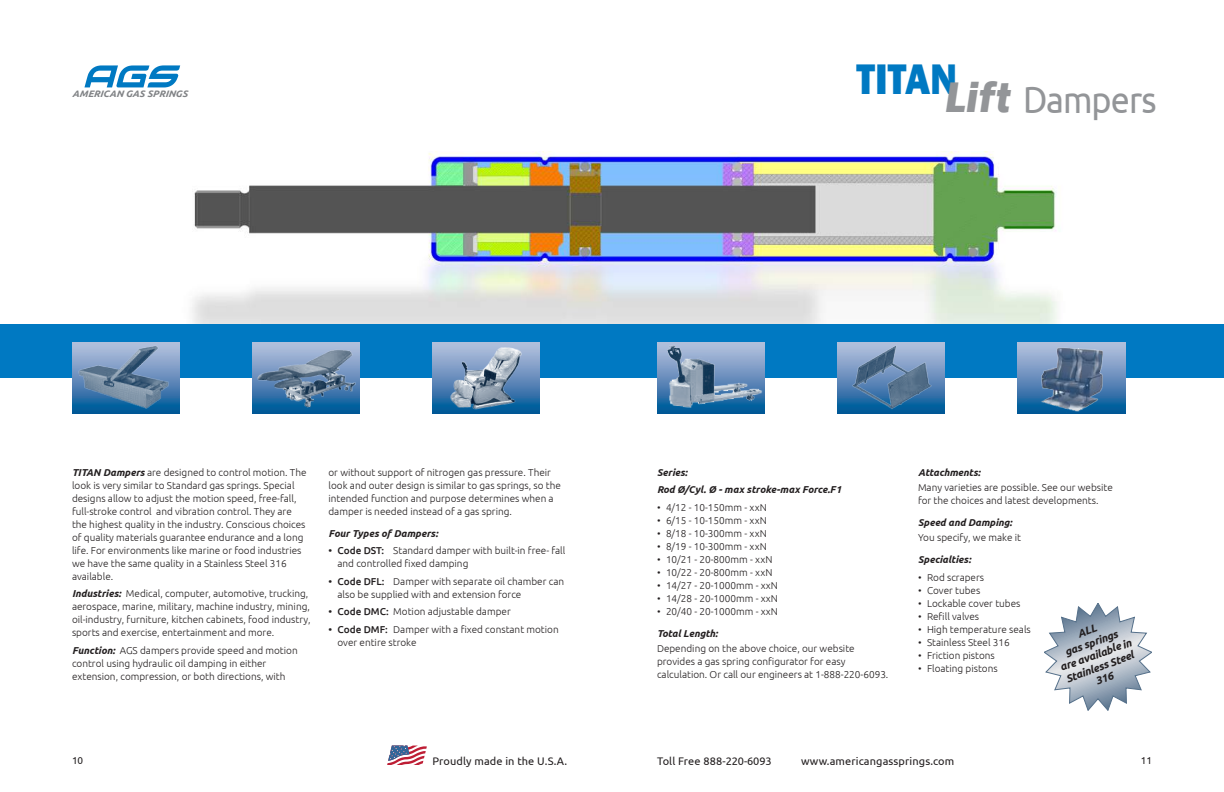
<style>
.page{position:relative;width:1224px;height:792px;background:#fff}
.page>*{position:absolute;margin:0;border:0;box-sizing:border-box;transform-origin:0 0}
.t1{font:800 44px "Franklin Gothic";color:#0079c2;scale:.9 1}
.t2{font:38px "Ubuntu";letter-spacing:-.025em;color:#939598;scale:.9 1}
.t3{font:11px "Ubuntu";letter-spacing:.01em;color:#231f20}
.t4{font:italic 700 11px/12.7px "Ubuntu";color:#231f20;text-align:center}
.t5{font:11px "Ubuntu";letter-spacing:-.01em;color:#231f20}
.t6{font:300 10px/13px "Ubuntu";color:#231f20}
.t7{font:italic 700 10px/17.5px "Ubuntu";color:#231f20}
.t8{font:10px "Ubuntu";color:#231f20}
.t9{font:italic 700 9.3px "Ubuntu";color:#808285;scale:1.05 1}
.s1{font-style:italic;color:#939598}
.s2{font-weight:700;font-style:italic}
.s3{font-weight:500}
</style>
<div class="page">
<svg style="left:84px;top:65px;width:96px;height:22px"></svg>
<svg style="left:387px;top:745px;width:40px;height:20px"></svg>
<img style="left:192px;top:152px;width:934px;height:251px">
<div style="left:0;top:324px;width:1224px;height:54px;background:#0079c2"></div>
<svg style="left:657px;top:342px;width:108px;height:72px"></svg>
<svg style="left:1017px;top:342px;width:108px;height:72px;background:#618dbc"></svg>
<svg style="left:837px;top:342px;width:108px;height:72px"></svg>
<img style="left:665px;top:345px;width:97px;height:65px">
<img style="left:843px;top:342px;width:99px;height:72px">
<img style="left:1035px;top:343px;width:72px;height:71px">
<svg style="left:252px;top:342px;width:108px;height:72px"></svg>
<svg style="left:72px;top:342px;width:108px;height:72px;background:#5487b7"></svg>
<svg style="left:432px;top:342px;width:108px;height:72px;background:#5f8ebb"></svg>
<img style="left:441px;top:347px;width:93px;height:63px">
<img style="left:254px;top:347px;width:104px;height:63px">
<img style="left:78px;top:345px;width:91px;height:64px">
<svg style="left:1044px;top:603px;width:108px;height:108px"></svg>
<p class="t9" style="left:72px;top:88px;width:111px">AMERICAN GAS SPRINGS</p>
<h1 class="t1" style="left:856px;top:51px;width:173px">Titan<span class="s1">Lift</span></h1>
<h2 class="t2" style="left:1023px;top:76px;width:150px">Dampers</h2>
<p class="t6" style="left:72px;top:465px;width:236px"><span class="s2">TITAN Dampers</span> are designed to control motion. The look is very similar to Standard gas springs. Special designs allow to adjust the motion speed, free-fall, full-stroke control and vibration control. They are the highest quality in the industry. Conscious choices of quality materials guarantee endurance and a long life. For environments like marine or food industries we have the same quality in a Stainless Steel 316 available.</p>
<p class="t6" style="left:72px;top:587px;width:240px"><span class="s2">Industries:</span> Medical, computer, automotive, trucking, aerospace, marine, military, machine industry, mining, oil-industry, furniture, kitchen cabinets, food industry, sports and exercise, entertainment and more.</p>
<p class="t6" style="left:72px;top:643px;width:227px"><span class="s2">Function:</span> AGS dampers provide speed and motion control using hydraulic oil damping in either extension, compression, or both directions, with</p>
<p class="t6" style="left:328px;top:465px;width:234px">or without support of nitrogen gas pressure. Their look and outer design is similar to gas springs, so the intended function and purpose determines when a damper is needed instead of a gas spring.</p>
<p class="t7" style="left:328px;top:524px;width:111px">Four Types of Dampers:</p>
<p class="t6" style="left:338px;top:544px;width:229px;text-indent:-9px"><span class="s3">• Code DST:</span> Standard damper with built-in free- fall and controlled fixed damping</p>
<p class="t6" style="left:338px;top:574px;width:228px;text-indent:-9px"><span class="s3">• Code DFL:</span> Damper with separate oil chamber can also be supplied with and extension force</p>
<p class="t6" style="left:328px;top:605px;width:184px"><span class="s3">• Code DMC:</span> Motion adjustable damper</p>
<p class="t6" style="left:338px;top:622px;width:223px;text-indent:-9px"><span class="s3">• Code DMF:</span> Damper with a fixed constant motion over entire stroke</p>
<p class="t7" style="left:657px;top:463px;width:186px">Series:<br>Rod Ø/Cyl. Ø - max stroke-max Force.F1</p>
<p class="t6" style="left:657px;top:500px;width:111px">• 4/12 - 10-150mm - xxN</p>
<p class="t6" style="left:657px;top:513px;width:111px">• 6/15 - 10-150mm - xxN</p>
<p class="t6" style="left:657px;top:526px;width:111px">• 8/18 - 10-300mm - xxN</p>
<p class="t6" style="left:657px;top:539px;width:111px">• 8/19 - 10-300mm - xxN</p>
<p class="t6" style="left:657px;top:552px;width:117px">• 10/21 - 20-800mm - xxN</p>
<p class="t6" style="left:657px;top:565px;width:117px">• 10/22 - 20-800mm - xxN</p>
<p class="t6" style="left:657px;top:578px;width:123px">• 14/27 - 20-1000mm - xxN</p>
<p class="t6" style="left:657px;top:591px;width:123px">• 14/28 - 20-1000mm - xxN</p>
<p class="t6" style="left:657px;top:604px;width:123px">• 20/40 - 20-1000mm - xxN</p>
<p class="t7" style="left:657px;top:624px;width:62px">Total Length:</p>
<p class="t6" style="left:657px;top:642px;width:233px">Depending on the above choice, our website provides a gas spring configurator for easy calculation. Or call our engineers at 1-888-220-6093.</p>
<p class="t7" style="left:918px;top:463px;width:64px">Attachments:</p>
<p class="t6" style="left:918px;top:481px;width:196px">Many varieties are possible. See our website for the choices and latest developments.</p>
<p class="t7" style="left:918px;top:513px;width:96px">Speed and Damping:</p>
<p class="t6" style="left:918px;top:531px;width:105px">You specify, we make it</p>
<p class="t7" style="left:918px;top:551px;width:54px">Specialties:</p>
<p class="t6" style="left:918px;top:570px;width:68px">• Rod scrapers</p>
<p class="t6" style="left:918px;top:583px;width:64px">• Cover tubes</p>
<p class="t6" style="left:918px;top:596px;width:104px">• Lockable cover tubes</p>
<p class="t6" style="left:918px;top:609px;width:63px">• Refill valves</p>
<p class="t6" style="left:918px;top:622px;width:114px">• High temperature seals</p>
<p class="t6" style="left:918px;top:635px;width:93px">• Stainless Steel 316</p>
<p class="t6" style="left:918px;top:648px;width:78px">• Friction pistons</p>
<p class="t6" style="left:918px;top:661px;width:81px">• Floating pistons</p>
<p class="t4" style="left:1049px;top:638px;width:77px;rotate:-20deg">ALL<br>gas springs<br>are available in<br>Stainless Steel<br>316</p>
<p class="t8" style="left:72px;top:755px;width:13px">10</p>
<p class="t3" style="left:432px;top:754px;width:136px">Proudly made in the U.S.A.</p>
<p class="t5" style="left:657px;top:754px;width:116px">Toll Free 888-220-6093</p>
<p class="t3" style="left:801px;top:754px;width:155px">www.americangassprings.com</p>
<p class="t8" style="left:1141px;top:755px;width:13px">11</p>
</div>
